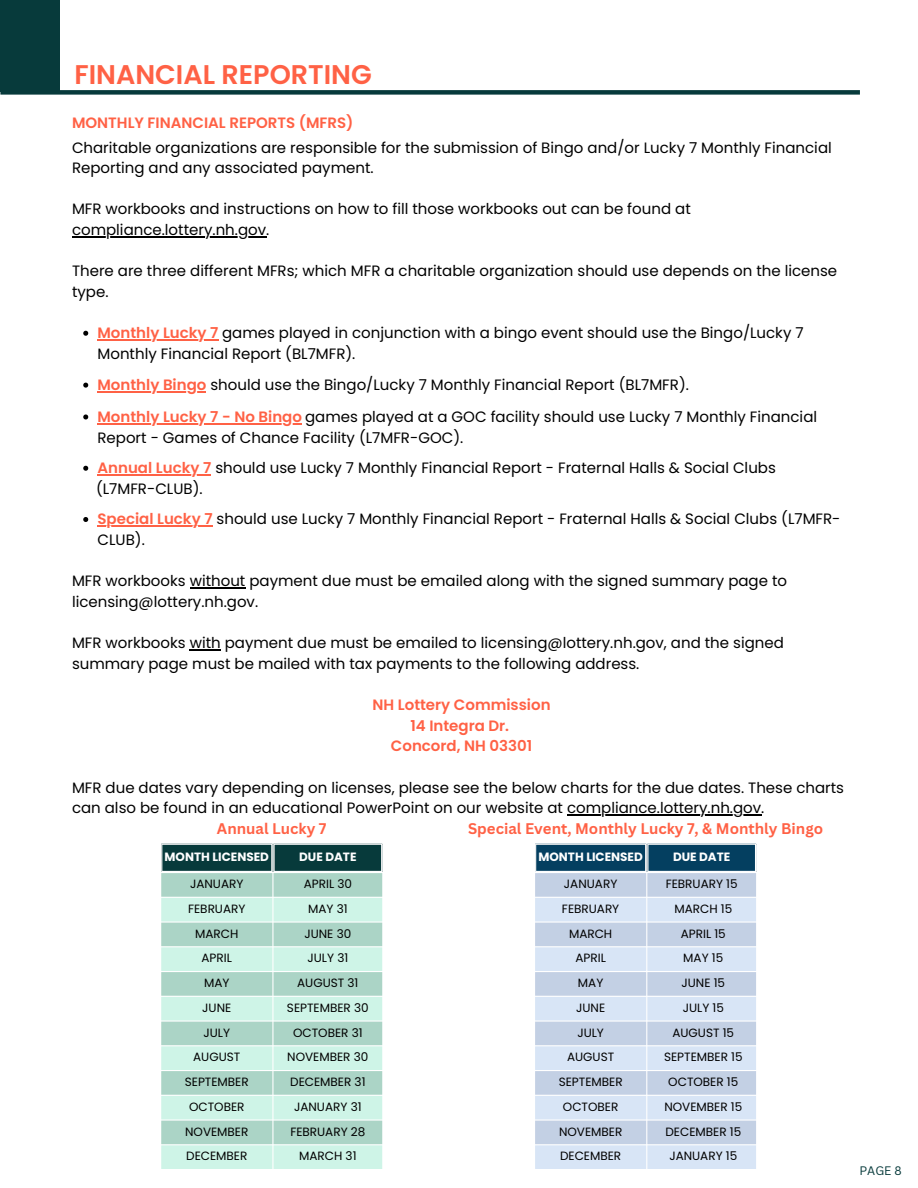
<style>
.page{position:relative;width:918px;height:1188px;background:#fff}
.page>*{position:absolute;margin:0;border:0;box-sizing:border-box;transform-origin:0 0}
.t1{font:600 27px "Poppins";color:#ff6145}
.t2{font:15px/30.6px "Poppins";color:#000}
.t3{font:600 15px/20.5px "Poppins";color:#ff6145;text-align:center}
.t4{font:700 15px "Canva Sans";color:#ff6145}
.t5{font:12px "Poppins";color:#000}
.t6{font:700 12px "Poppins";color:#fff}
.t7{font:12px "Canva Sans";color:#073a3b}
.s1{font-weight:600;color:#ff6145}
</style>
<div class="page">
<div style="left:0;top:0;width:59px;height:92px;background:#073a3b"></div>
<hr style="left:72px;top:236px;width:194px;height:2px;background:#000">
<svg style="left:83px;top:331px;width:5px;height:5px"></svg>
<hr style="left:98px;top:339px;width:109px;height:2px;background:#ff6145">
<svg style="left:207px;top:339px;width:11px;height:2px"></svg>
<svg style="left:83px;top:383px;width:5px;height:5px"></svg>
<hr style="left:98px;top:391px;width:108px;height:2px;background:#ff6145">
<svg style="left:83px;top:414px;width:5px;height:5px"></svg>
<hr style="left:98px;top:423px;width:204px;height:1px;background:#ff6145">
<svg style="left:83px;top:466px;width:5px;height:5px"></svg>
<hr style="left:98px;top:474px;width:113px;height:2px;background:#ff6145">
<svg style="left:83px;top:517px;width:5px;height:5px"></svg>
<hr style="left:98px;top:526px;width:115px;height:1px;background:#ff6145">
<hr style="left:190px;top:588px;width:55px;height:1px;background:#000">
<hr style="left:190px;top:649px;width:31px;height:2px;background:#000">
<hr style="left:567px;top:814px;width:194px;height:2px;background:#000">
<div style="left:161px;top:873px;width:221px;height:24px;background:#abd4c6"></div>
<svg style="left:161px;top:898px;width:221px;height:271px;background:#c1e6d9"></svg>
<svg style="left:161px;top:844px;width:221px;height:28px;background:#154546"></svg>
<hr style="left:274px;top:844px;width:108px;height:1px;background:#fff">
<hr style="left:274px;top:871px;width:108px;height:1px;background:#fff">
<div style="left:535px;top:873px;width:221px;height:24px;background:#c3d0e4"></div>
<svg style="left:535px;top:898px;width:221px;height:271px;background:#d0ddee"></svg>
<svg style="left:535px;top:844px;width:220px;height:28px;background:#124968"></svg>
<hr style="left:647px;top:844px;width:109px;height:1px;background:#fff">
<hr style="left:647px;top:871px;width:109px;height:1px;background:#fff">
<div style="left:0;top:90px;width:860px;height:5px;background:#073a3b"></div>
<p class="t1" style="left:74px;top:56px;width:299px">FINANCIAL REPORTING</p>
<p class="t3" style="left:72px;top:113px;width:283px">MONTHLY FINANCIAL REPORTS (MFRS)</p>
<h1 class="t2" style="left:72px;top:137px;width:761px;line-height:20.5px">Charitable organizations are responsible for the submission of Bingo and/or Lucky 7 Monthly Financial<br>Reporting and any associated payment.</h1>
<h2 class="t2" style="left:72px;top:194px;width:620px">MFR workbooks and instructions on how to fill those workbooks out can be found at</h2>
<h5 class="t2" style="left:72px;top:215px;width:199px">compliance.lottery.nh.gov.</h5>
<h5 class="t2" style="left:72px;top:256px;width:767px">There are three different MFRs; which MFR a charitable organization should use depends on the license</h5>
<h5 class="t2" style="left:72px;top:276px;width:38px">type.</h5>
<h5 class="t2" style="left:98px;top:318px;width:708px"><span class="s1">Monthly Lucky 7</span> games played in conjunction with a bingo event should use the Bingo/Lucky 7</h5>
<h5 class="t2" style="left:98px;top:338px;width:593px;line-height:31.2px">Monthly Financial Report (BL7MFR).<br><span class="s1">Monthly Bingo</span> should use the Bingo/Lucky 7 Monthly Financial Report (BL7MFR).</h5>
<p class="t2" style="left:98px;top:401px;width:721px"><span class="s1">Monthly Lucky 7 - No Bingo</span> games played at a GOC facility should use Lucky 7 Monthly Financial</p>
<p class="t2" style="left:98px;top:422px;width:680px">Report - Games of Chance Facility (L7MFR-GOC).<br><span class="s1">Annual Lucky 7</span> should use Lucky 7 Monthly Financial Report - Fraternal Halls &amp; Social Clubs</p>
<p class="t2" style="left:96px;top:473px;width:746px">(L7MFR-CLUB).<br><span class="s1">Special Lucky 7</span> should use Lucky 7 Monthly Financial Report - Fraternal Halls &amp; Social Clubs (L7MFR-</p>
<h3 class="t2" style="left:98px;top:525px;width:49px">CLUB).</h3>
<h3 class="t2" style="left:72px;top:566px;width:717px">MFR workbooks without payment due must be emailed along with the signed summary page to</h3>
<p class="t2" style="left:72px;top:586px;width:188px">licensing@lottery.nh.gov.</p>
<p class="t2" style="left:72px;top:628px;width:713px">MFR workbooks with payment due must be emailed to licensing@lottery.nh.gov, and the signed</p>
<h5 class="t2" style="left:72px;top:648px;width:569px">summary page must be mailed with tax payments to the following address.</h5>
<h5 class="t3" style="left:373px;top:695px;width:180px">NH Lottery Commission</h5>
<h5 class="t3" style="left:391px;top:715px;width:143px">14 Integra Dr.<br>Concord, NH 03301</h5>
<h5 class="t2" style="left:72px;top:772px;width:774px">MFR due dates vary depending on licenses, please see the below charts for the due dates. These charts</h5>
<h4 class="t2" style="left:72px;top:793px;width:694px">can also be found in an educational PowerPoint on our website at compliance.lottery.nh.gov.</h4>
<h4 class="t6" style="left:165px;top:848px;width:106px">MONTH LICENSED</h4>
<h4 class="t6" style="left:299px;top:848px;width:59px">DUE DATE</h4>
<p class="t5" style="left:190px;top:876px;width:55px">JANUARY</p>
<p class="t5" style="left:304px;top:876px;width:50px">APRIL 30</p>
<p class="t5" style="left:188px;top:900px;width:59px">FEBRUARY</p>
<p class="t5" style="left:308px;top:900px;width:41px">MAY 31</p>
<p class="t5" style="left:195px;top:925px;width:45px">MARCH</p>
<p class="t5" style="left:304px;top:925px;width:48px">JUNE 30</p>
<p class="t5" style="left:202px;top:950px;width:32px">APRIL</p>
<p class="t5" style="left:307px;top:950px;width:42px">JULY 31</p>
<p class="t5" style="left:204px;top:975px;width:27px">MAY</p>
<p class="t5" style="left:297px;top:975px;width:63px">AUGUST 31</p>
<p class="t5" style="left:202px;top:999px;width:31px">JUNE</p>
<p class="t5" style="left:287px;top:999px;width:83px">SEPTEMBER 30</p>
<p class="t5" style="left:203px;top:1024px;width:28px">JULY</p>
<p class="t5" style="left:293px;top:1024px;width:71px">OCTOBER 31</p>
<p class="t5" style="left:193px;top:1049px;width:49px">AUGUST</p>
<p class="t5" style="left:287px;top:1049px;width:83px">NOVEMBER 30</p>
<p class="t5" style="left:185px;top:1074px;width:65px">SEPTEMBER</p>
<p class="t5" style="left:290px;top:1074px;width:77px">DECEMBER 31</p>
<p class="t5" style="left:189px;top:1098px;width:57px">OCTOBER</p>
<p class="t5" style="left:294px;top:1098px;width:69px">JANUARY 31</p>
<p class="t5" style="left:185px;top:1123px;width:65px">NOVEMBER</p>
<p class="t5" style="left:290px;top:1123px;width:77px">FEBRUARY 28</p>
<p class="t5" style="left:186px;top:1148px;width:63px">DECEMBER</p>
<p class="t5" style="left:299px;top:1148px;width:59px">MARCH 31</p>
<p class="t4" style="left:217px;top:818px;width:111px">Annual Lucky 7</p>
<p class="t4" style="left:468px;top:818px;width:357px">Special Event, Monthly Lucky 7, &amp; Monthly Bingo</p>
<p class="t6" style="left:538px;top:848px;width:106px">MONTH LICENSED</p>
<p class="t6" style="left:673px;top:848px;width:59px">DUE DATE</p>
<p class="t5" style="left:564px;top:876px;width:55px">JANUARY</p>
<p class="t5" style="left:666px;top:876px;width:73px">FEBRUARY 15</p>
<p class="t5" style="left:562px;top:900px;width:59px">FEBRUARY</p>
<p class="t5" style="left:674px;top:900px;width:59px">MARCH 15</p>
<p class="t5" style="left:569px;top:925px;width:45px">MARCH</p>
<p class="t5" style="left:681px;top:925px;width:47px">APRIL 15</p>
<p class="t5" style="left:575px;top:950px;width:32px">APRIL</p>
<p class="t5" style="left:683px;top:950px;width:42px">MAY 15</p>
<p class="t5" style="left:578px;top:975px;width:27px">MAY</p>
<p class="t5" style="left:682px;top:975px;width:45px">JUNE 15</p>
<p class="t5" style="left:576px;top:999px;width:31px">JUNE</p>
<p class="t5" style="left:683px;top:999px;width:43px">JULY 15</p>
<p class="t5" style="left:577px;top:1024px;width:28px">JULY</p>
<p class="t5" style="left:672px;top:1024px;width:63px">AUGUST 15</p>
<p class="t5" style="left:567px;top:1049px;width:49px">AUGUST</p>
<p class="t5" style="left:664px;top:1049px;width:80px">SEPTEMBER 15</p>
<p class="t5" style="left:559px;top:1074px;width:65px">SEPTEMBER</p>
<p class="t5" style="left:668px;top:1074px;width:72px">OCTOBER 15</p>
<p class="t5" style="left:563px;top:1098px;width:57px">OCTOBER</p>
<p class="t5" style="left:664px;top:1098px;width:79px">NOVEMBER 15</p>
<p class="t5" style="left:559px;top:1123px;width:65px">NOVEMBER</p>
<p class="t5" style="left:665px;top:1123px;width:77px">DECEMBER 15</p>
<p class="t5" style="left:560px;top:1148px;width:63px">DECEMBER</p>
<p class="t5" style="left:669px;top:1148px;width:69px">JANUARY 15</p>
<p class="t7" style="left:860px;top:1162px;width:44px">PAGE 8</p>
</div>
